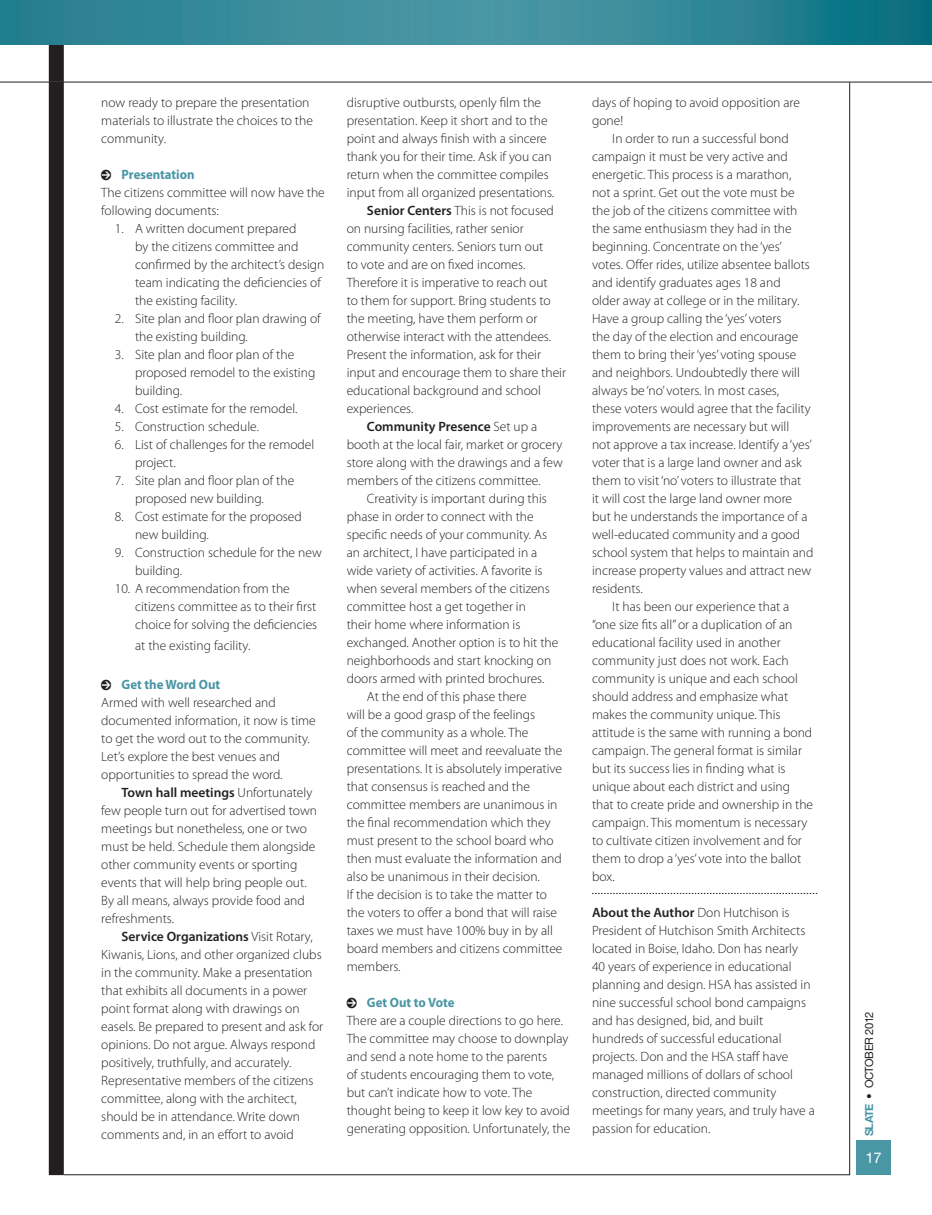
<style>
.page{position:relative;width:932px;height:1215px;background:#fff}
.page>*{position:absolute;margin:0;border:0;box-sizing:border-box;transform-origin:0 0}
.t1{font:15px "Alte Haas Grotesk";color:#fff}
.Article_paragraph{font:300 13.5px/18px "Myriad Pro";color:#231f20}
._70_Great_Things{font:300 13.5px/18px "Myriad Pro";color:#231f20}
.Subheading-Style-2{font:700 13.5px "Myriad Pro";color:#4996a5;scale:.95 1}
.t2{font:11.25px "Alte Haas Grotesk";letter-spacing:-.04em;color:#231f20}
.s1{font-family:"Pointers";font-weight:400;color:#231f20}
.s2{font-weight:600}
.s3{font-family:"Alte Haas Grotesk Bold";color:#4996a5}
</style>
<div class="page">
<div style="left:855px;top:1140px;width:35px;height:35px;background:#4996a5"></div>
<div style="left:49px;top:82px;width:15px;height:1093px;background:#231f20"></div>
<div style="left:49px;top:41px;width:15px;height:41px;background:#231f20"></div>
<svg style="left:0;top:0;width:932px;height:44px;background:#328796"></svg>
<hr style="left:0;top:82px;width:932px;height:1px;background:#231f20">
<svg style="left:592px;top:893px;width:225px;height:1px"></svg>
<p class="Article_paragraph" style="left:101px;top:93px;width:213px">now ready to prepare the presentation materials to illustrate the choices to the community.</p>
<p class="Subheading-Style-2" style="left:101px;top:166px;width:100px"><span class="s1">0</span> Presentation</p>
<p class="Article_paragraph" style="left:101px;top:183px;width:225px">The citizens committee will now have the following documents:</p>
<p class="_70_Great_Things" style="left:135px;top:219px;width:191px;text-indent:-20px">1. A written document prepared<br>by the citizens committee and confirmed by the architect’s design team indicating the deficiencies of the existing facility.</p>
<p class="_70_Great_Things" style="left:135px;top:309px;width:187px;text-indent:-20px">2. Site plan and floor plan drawing of the existing building.</p>
<p class="_70_Great_Things" style="left:135px;top:345px;width:182px;text-indent:-20px">3. Site plan and floor plan of the proposed remodel to the existing building.</p>
<p class="_70_Great_Things" style="left:115px;top:399px;width:184px">4. Cost estimate for the remodel.</p>
<p class="_70_Great_Things" style="left:115px;top:417px;width:146px">5. Construction schedule.</p>
<p class="_70_Great_Things" style="left:135px;top:435px;width:181px;text-indent:-20px">6. List of challenges for the remodel project.</p>
<p class="_70_Great_Things" style="left:135px;top:471px;width:161px;text-indent:-20px">7. Site plan and floor plan of the proposed new building.</p>
<p class="_70_Great_Things" style="left:135px;top:507px;width:168px;text-indent:-20px">8. Cost estimate for the proposed new building.</p>
<p class="_70_Great_Things" style="left:135px;top:543px;width:188px;text-indent:-20px">9. Construction schedule for the new building.</p>
<p class="_70_Great_Things" style="left:135px;top:579px;width:184px;text-indent:-20px">10. A recommendation from the citizens committee as to their first choice for solving the deficiencies</p>
<p class="_70_Great_Things" style="left:135px;top:636px;width:117px">at the existing facility.</p>
<p class="Subheading-Style-2" style="left:101px;top:676px;width:127px"><span class="s1">0</span> Get the Word Out</p>
<p class="Article_paragraph" style="left:101px;top:693px;width:216px">Armed with well researched and documented information, it now is time to get the word out to the community.<br>Let’s explore the best venues and opportunities to spread the word.</p>
<p class="Article_paragraph" style="left:101px;top:783px;width:217px;text-indent:20px"><span class="s2">Town hall meetings</span> Unfortunately few people turn out for advertised town meetings but nonetheless, one or two must be held. Schedule them alongside other community events or sporting events that will help bring people out.<br>By all means, always provide food and refreshments.</p>
<p class="Article_paragraph" style="left:101px;top:927px;width:223px;text-indent:20px"><span class="s2">Service Organizations</span> Visit Rotary, Kiwanis, Lions, and other organized clubs in the community. Make a presentation that exhibits all documents in a power point format along with drawings on easels. Be prepared to present and ask for opinions. Do not argue. Always respond positively, truthfully, and accurately.<br>Representative members of the citizens committee, along with the architect, should be in attendance. Write down comments and, in an effort to avoid</p>
<p class="Article_paragraph" style="left:347px;top:93px;width:209px">disruptive outbursts, openly film the presentation. Keep it short and to the point and always finish with a sincere thank you for their time. Ask if you can return when the committee compiles input from all organized presentations.</p>
<p class="Article_paragraph" style="left:346px;top:201px;width:221px;text-indent:20px"><span class="s2">Senior Centers</span> This is not focused on nursing facilities, rather senior community centers. Seniors turn out<br>to vote and are on fixed incomes.<br>Therefore it is imperative to reach out<br>to them for support. Bring students to the meeting, have them perform or otherwise interact with the attendees.<br>Present the information, ask for their input and encourage them to share their educational background and school experiences.</p>
<p class="Article_paragraph" style="left:346px;top:417px;width:218px;text-indent:20px"><span class="s2">Community Presence</span> Set up a booth at the local fair, market or grocery store along with the drawings and a few members of the citizens committee.</p>
<p class="Article_paragraph" style="left:346px;top:489px;width:213px;text-indent:20px">Creativity is important during this phase in order to connect with the specific needs of your community. As an architect, I have participated in a wide variety of activities. A favorite is when several members of the citizens committee host a get together in<br>their home where information is exchanged. Another option is to hit the neighborhoods and start knocking on doors armed with printed brochures.</p>
<p class="Article_paragraph" style="left:346px;top:687px;width:217px;text-indent:20px">At the end of this phase there<br>will be a good grasp of the feelings<br>of the community as a whole. The committee will meet and reevaluate the presentations. It is absolutely imperative that consensus is reached and the committee members are unanimous in the final recommendation which they must present to the school board who then must evaluate the information and also be unanimous in their decision.<br>If the decision is to take the matter to the voters to offer a bond that will raise taxes we must have 100% buy in by all board members and citizens committee members.</p>
<p class="Subheading-Style-2" style="left:346px;top:994px;width:115px"><span class="s1">0</span> Get Out to Vote</p>
<p class="Article_paragraph" style="left:346px;top:1011px;width:225px">There are a couple directions to go here.<br>The committee may choose to downplay and send a note home to the parents<br>of students encouraging them to vote, but can’t indicate how to vote. The thought being to keep it low key to avoid generating opposition. Unfortunately, the</p>
<p class="Article_paragraph" style="left:592px;top:93px;width:209px">days of hoping to avoid opposition are gone!</p>
<p class="Article_paragraph" style="left:592px;top:129px;width:223px;text-indent:20px">In order to run a successful bond campaign it must be very active and energetic. This process is a marathon,<br>not a sprint. Get out the vote must be the job of the citizens committee with the same enthusiasm they had in the beginning. Concentrate on the ‘yes’ votes. Offer rides, utilize absentee ballots and identify graduates ages 18 and<br>older away at college or in the military.<br>Have a group calling the ‘yes’ voters<br>the day of the election and encourage them to bring their ‘yes’ voting spouse and neighbors. Undoubtedly there will always be ‘no’ voters. In most cases,<br>these voters would agree that the facility improvements are necessary but will<br>not approve a tax increase. Identify a ‘yes’ voter that is a large land owner and ask them to visit ‘no’ voters to illustrate that<br>it will cost the large land owner more but he understands the importance of a well-educated community and a good school system that helps to maintain and increase property values and attract new residents.</p>
<p class="Article_paragraph" style="left:592px;top:597px;width:222px;text-indent:20px">It has been our experience that a “one size fits all” or a duplication of an educational facility used in another community just does not work. Each community is unique and each school should address and emphasize what makes the community unique. This attitude is the same with running a bond campaign. The general format is similar but its success lies in finding what is unique about each district and using that to create pride and ownership in the campaign. This momentum is necessary to cultivate citizen involvement and for them to drop a ‘yes’ vote into the ballot box.</p>
<p class="Article_paragraph" style="left:592px;top:903px;width:224px"><span class="s2">About the Author</span> Don Hutchison is President of Hutchison Smith Architects located in Boise, Idaho. Don has nearly<br>40 years of experience in educational planning and design. HSA has assisted in nine successful school bond campaigns and has designed, bid, and built hundreds of successful educational projects. Don and the HSA staff have managed millions of dollars of school construction, directed community meetings for many years, and truly have a passion for education.</p>
<p class="t2" style="left:862px;top:1136px;width:127px;rotate:-90deg"><span class="s3">SLATE</span> • OCTOBER 2012</p>
<p class="t1" style="left:865px;top:1148px;width:18px">17</p>
</div>
